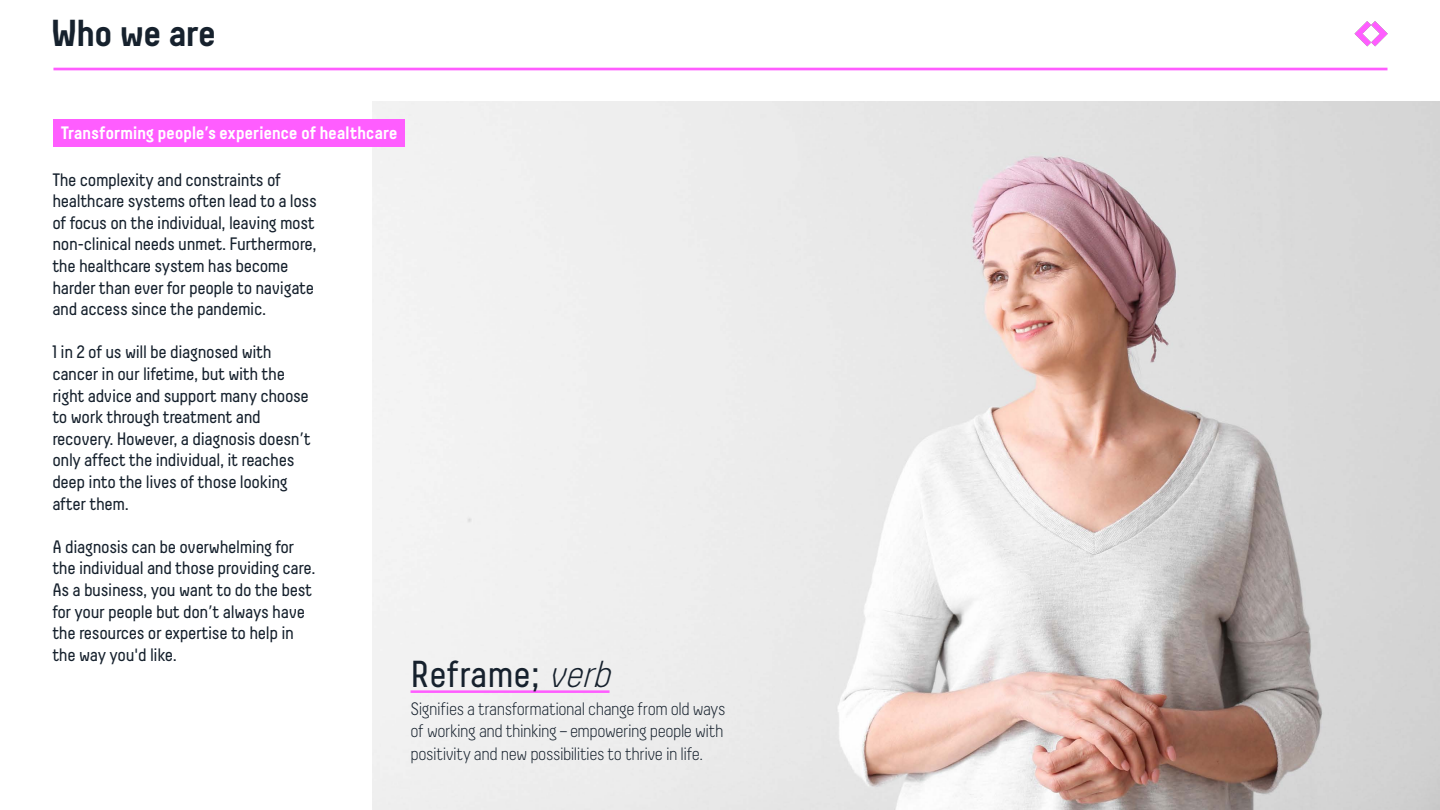
<style>
.page{position:relative;width:1440px;height:810px;background:#fff}
.page>*{position:absolute;margin:0;border:0;box-sizing:border-box;transform-origin:0 0}
.t1{font:37.5px "Decima";color:#16212d}
.t2{font:700 37.5px "Decima";letter-spacing:-.035em;color:#16212d}
.t3{font:18px/21.6px "Decima";letter-spacing:-.02em;color:#16212d}
.t4{font:300 18px/22.9px "Decima";letter-spacing:-.025em;color:#16212d;text-align:justify}
.t5{font:700 18px "Decima";letter-spacing:-.025em;color:#fff}
.s1{font-weight:300;font-style:italic}
</style>
<div class="page">
<img style="left:1354px;top:21px;width:34px;height:26px">
<img style="left:372px;top:101px;width:1068px;height:709px">
<hr style="left:411px;top:690px;width:199px;height:3px;background:#ff5dff">
<hr style="left:53px;top:68px;width:1335px;height:2px;background:#ff5dff">
<div style="left:53px;top:119px;width:352px;height:28px;background:#ff5dff"></div>
<p class="t2" style="left:50px;top:11px;width:168px">Who we are</p>
<p class="t5" style="left:61px;top:122px;width:339px">Transforming people’s experience of healthcare</p>
<p class="t3" style="left:52px;top:168px;width:266px">The complexity and constraints of healthcare systems often lead to a loss of focus on the individual, leaving most non-clinical needs unmet. Furthermore, the healthcare system has become harder than ever for people to navigate and access since the pandemic.</p>
<p class="t3" style="left:52px;top:341px;width:260px">1 in 2 of us will be diagnosed with cancer in our lifetime, but with the right advice and support many choose to work through treatment and recovery. However, a diagnosis doesn’t only affect the individual, it reaches deep into the lives of those looking after them.</p>
<p class="t3" style="left:52px;top:536px;width:265px">A diagnosis can be overwhelming for the individual and those providing care.<br>As a business, you want to do the best for your people but don’t always have the resources or expertise to help in the way you'd like.</p>
<p class="t1" style="left:411px;top:652px;width:212px">Reframe; <span class="s1">verb</span></p>
<p class="t4" style="left:411px;top:697px;width:316px">Signifies a transformational change from old ways of working and thinking – empowering people with positivity and new possibilities to thrive in life.</p>
</div>
